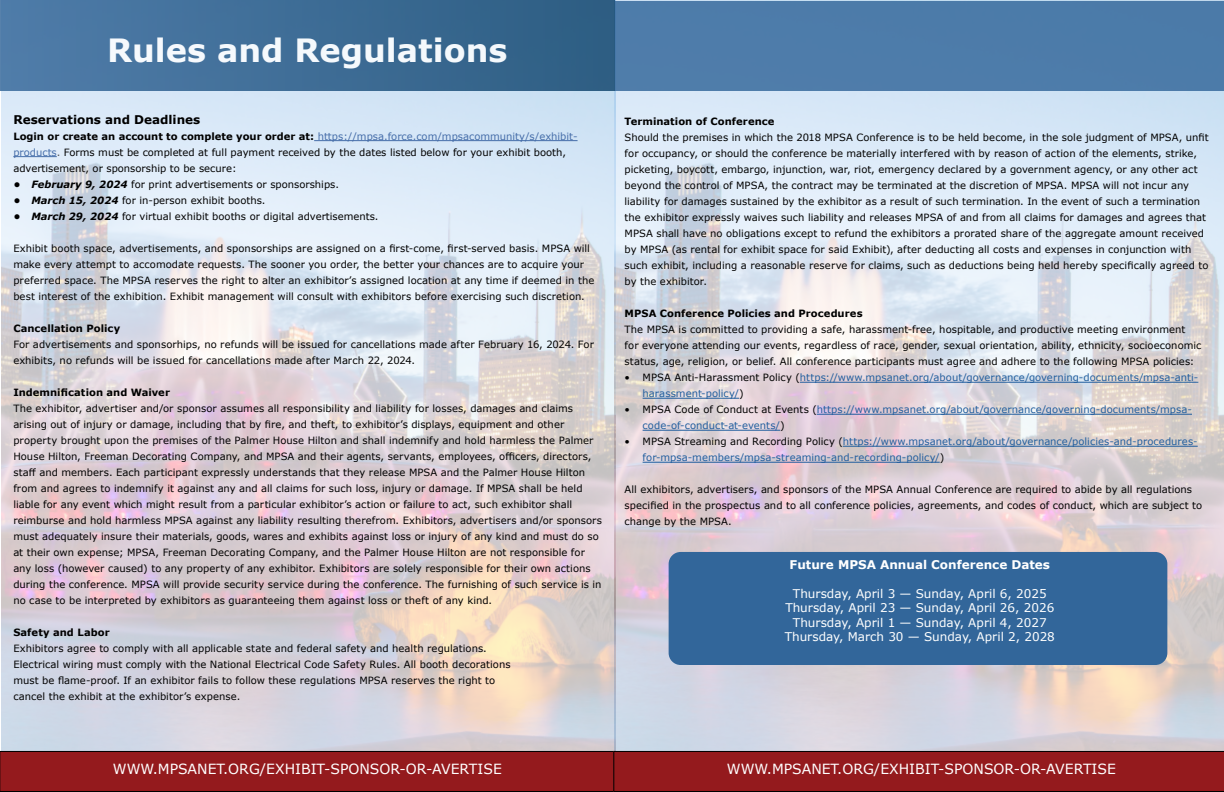
<style>
.page{position:relative;width:1224px;height:792px;background:#fff}
.page>*{position:absolute;margin:0;border:0;box-sizing:border-box;transform-origin:0 0}
.t1{font:700 32px "Verdana";color:#fff}
.t2{font:14px "Verdana";color:#fff}
.t3{font:12px/14.4px "Verdana";color:#fff;text-align:center}
.t4{font:700 12px "Verdana";color:#fff}
.t5{font:700 12px "Verdana";color:#000}
.t6{font:10px/16px "Verdana";color:#000}
.t7{font:10px/16px "Verdana";letter-spacing:.005em;color:#215e9e}
.t8{font:700 10px "Verdana";letter-spacing:.005em;color:#000}
.s1{font-weight:700}
.s2{color:#456da9}
.s3{color:#4d4d4f}
.s4{font-weight:700;font-style:italic}
.s5{color:#000}
</style>
<div class="page">
<img style="left:1px;top:0;width:613px;height:751px">
<img style="left:614px;top:0;width:610px;height:751px">
<div style="left:1px;top:1px;width:613px;height:90px;background:linear-gradient(to right,#507ca9,#2d5d83)"></div>
<div style="left:615px;top:1px;width:609px;height:90px;background:#4d7caa"></div>
<hr style="left:314px;top:140px;width:264px;height:1px;background:#456da9">
<hr style="left:13px;top:156px;width:44px;height:1px;background:#456da9">
<hr style="left:800px;top:382px;width:398px;height:1px;background:#215e9e">
<hr style="left:643px;top:398px;width:96px;height:1px;background:#215e9e">
<hr style="left:817px;top:414px;width:375px;height:1px;background:#215e9e">
<hr style="left:643px;top:430px;width:137px;height:1px;background:#215e9e">
<hr style="left:843px;top:446px;width:355px;height:1px;background:#215e9e">
<hr style="left:643px;top:462px;width:297px;height:1px;background:#215e9e">
<div style="left:669px;top:552px;width:498px;height:113px;background:#32669a;border-radius:12px"></div>
<div style="left:0;top:751px;width:1224px;height:41px;background:#941a1d"></div>
<h1 class="t1" style="left:107px;top:28px;width:402px">Rules and Regulations</h1>
<p class="t5" style="left:13px;top:111px;width:189px">Reservations and Deadlines</p>
<p class="t6" style="left:13px;top:128px;width:566px"><span class="s1">Login or create an account to complete your order at:</span> <span class="s2">https://mpsa.force.com/mpsacommunity/s/exhibit&shy;products</span><span class="s3">.</span> Forms must be completed at full payment received by the dates listed below for your exhibit booth, advertisement, or sponsorship to be secure:</p>
<p class="t6" style="left:13px;top:176px;width:327px"><span class="s4">• February 9, 2024</span> for print advertisements or sponsorships.</p>
<p class="t6" style="left:13px;top:192px;width:254px"><span class="s4">• March 15, 2024</span> for in-person exhibit booths.</p>
<p class="t6" style="left:13px;top:208px;width:367px"><span class="s4">• March 29, 2024</span> for virtual exhibit booths or digital advertisements.</p>
<p class="t6" style="left:13px;top:240px;width:583px">Exhibit booth space, advertisements, and sponsorships are assigned on a first-come, first-served basis. MPSA will make every attempt to accomodate requests. The sooner you order, the better your chances are to acquire your preferred space. The MPSA reserves the right to alter an exhibitor’s assigned location at any time if deemed in the best interest of the exhibition. Exhibit management will consult with exhibitors before exercising such discretion.</p>
<p class="t8" style="left:13px;top:321px;width:108px">Cancellation Policy</p>
<p class="t6" style="left:13px;top:336px;width:582px">For advertisements and sponsorhips, no refunds will be issued for cancellations made after February 16, 2024. For exhibits, no refunds will be issued for cancellations made after March 22, 2024.</p>
<p class="t8" style="left:13px;top:385px;width:158px">Indemnification and Waiver</p>
<p class="t6" style="left:13px;top:400px;width:590px">The exhibitor, advertiser and/or sponsor assumes all responsibility and liability for losses, damages and claims arising out of injury or damage, including that by fire, and theft, to exhibitor’s displays, equipment and other property brought upon the premises of the Palmer House Hilton and shall indemnify and hold harmless the Palmer House Hilton, Freeman Decorating Company, and MPSA and their agents, servants, employees, officers, directors, staff and members. Each participant expressly understands that they release MPSA and the Palmer House Hilton from and agrees to indemnify it against any and all claims for such loss, injury or damage. If MPSA shall be held liable for any event which might result from a particular exhibitor’s action or failure to act, such exhibitor shall reimburse and hold harmless MPSA against any liability resulting therefrom. Exhibitors, advertisers and/or sponsors must adequately insure their materials, goods, wares and exhibits against loss or injury of any kind and must do so at their own expense; MPSA, Freeman Decorating Company, and the Palmer House Hilton are not responsible for any loss (however caused) to any property of any exhibitor. Exhibitors are solely responsible for their own actions during the conference. MPSA will provide security service during the conference. The furnishing of such service is in no case to be interpreted by exhibitors as guaranteeing them against loss or theft of any kind.</p>
<p class="t8" style="left:13px;top:625px;width:98px">Safety and Labor</p>
<p class="t6" style="left:13px;top:640px;width:499px">Exhibitors agree to comply with all applicable state and federal safety and health regulations.<br>Electrical wiring must comply with the National Electrical Code Safety Rules. All booth decorations must be flame-proof. If an exhibitor fails to follow these regulations MPSA reserves the right to cancel the exhibit at the exhibitor’s expense.</p>
<p class="t8" style="left:625px;top:115px;width:151px">Termination of Conference</p>
<p class="t6" style="left:625px;top:130px;width:586px">Should the premises in which the 2018 MPSA Conference is to be held become, in the sole judgment of MPSA, unfit for occupancy, or should the conference be materially interfered with by reason of action of the elements, strike, picketing, boycott, embargo, injunction, war, riot, emergency declared by a government agency, or any other act beyond the control of MPSA, the contract may be terminated at the discretion of MPSA. MPSA will not incur any liability for damages sustained by the exhibitor as a result of such termination. In the event of such a termination the exhibitor expressly waives such liability and releases MPSA of and from all claims for damages and agrees that MPSA shall have no obligations except to refund the exhibitors a prorated share of the aggregate amount received by MPSA (as rental for exhibit space for said Exhibit), after deducting all costs and expenses in conjunction with such exhibit, including a reasonable reserve for claims, such as deductions being held hereby specifically agreed to by the exhibitor.</p>
<p class="t8" style="left:625px;top:307px;width:240px">MPSA Conference Policies and Procedures</p>
<p class="t6" style="left:625px;top:322px;width:578px">The MPSA is committed to providing a safe, harassment-free, hospitable, and productive meeting environment for everyone attending our events, regardless of race, gender, sexual orientation, ability, ethnicity, socioeconomic status, age, religion, or belief. All conference participants must agree and adhere to the following MPSA policies:</p>
<p class="t7" style="left:643px;top:370px;width:557px;text-indent:-18px"><span class="s5">• MPSA Anti-Harassment Policy (</span>https://www.mpsanet.org/about/governance/governing-documents/mpsa-anti&shy;harassment-policy/<span class="s5">)</span></p>
<p class="t7" style="left:643px;top:402px;width:551px;text-indent:-18px"><span class="s5">• MPSA Code of Conduct at Events (</span>https://www.mpsanet.org/about/governance/governing-documents/mpsa&shy;code-of-conduct-at-events/<span class="s5">)</span></p>
<p class="t7" style="left:643px;top:434px;width:557px;text-indent:-18px"><span class="s5">• MPSA Streaming and Recording Policy (</span>https://www.mpsanet.org/about/governance/policies-and-procedures&shy;for-mpsa-members/mpsa-streaming-and-recording-policy/<span class="s5">)</span></p>
<p class="t6" style="left:625px;top:482px;width:579px">All exhibitors, advertisers, and sponsors of the MPSA Annual Conference are required to abide by all regulations specified in the prospectus and to all conference policies, agreements, and codes of conduct, which are subject to change by the MPSA.</p>
<p class="t4" style="left:790px;top:556px;width:262px">Future MPSA Annual Conference Dates</p>
<p class="t3" style="left:785px;top:586px;width:272px">Thursday, April 3 — Sunday, April 6, 2025<br>Thursday, April 23 — Sunday, April 26, 2026<br>Thursday, April 1 — Sunday, April 4, 2027<br>Thursday, March 30 — Sunday, April 2, 2028</p>
<h2 class="t2" style="left:113px;top:759px;width:390px">WWW.MPSANET.ORG/EXHIBIT-SPONSOR-OR-AVERTISE</h2>
<h2 class="t2" style="left:727px;top:759px;width:390px">WWW.MPSANET.ORG/EXHIBIT-SPONSOR-OR-AVERTISE</h2>
</div>
